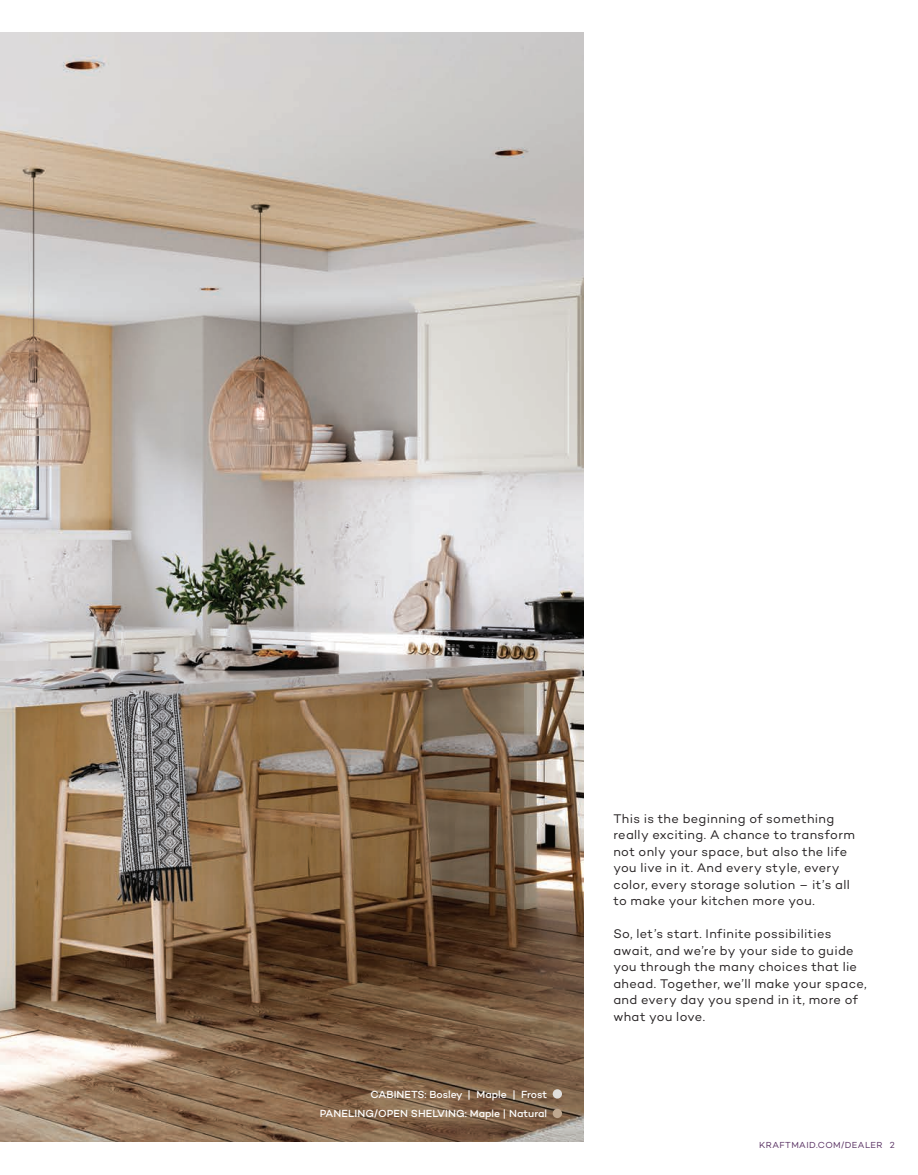
<style>
.page{position:relative;width:918px;height:1175px;background:#fff}
.page>*{position:absolute;margin:0;border:0;box-sizing:border-box;transform-origin:0 0}
.t1{font:12.75px/16.5px "Campton";letter-spacing:.025em;color:#231f20}
.t2{font:500 10.5px "Campton";color:#fff}
.t3{font:8.85px "Campton";letter-spacing:.045em;color:#552d5f}
</style>
<div class="page">
<img style="left:0;top:33px;width:583px;height:1108px">
<div style="left:553px;top:1089px;width:9px;height:9px;background:#e0dfdd;border-radius:50%"></div>
<div style="left:553px;top:1108px;width:9px;height:10px;background:#bfa78f;border-radius:50%"></div>
<p class="t2" style="left:370px;top:1087px;width:178px">CABINETS: Bosley | Maple | Frost</p>
<p class="t2" style="left:320px;top:1106px;width:229px">PANELING/OPEN SHELVING: Maple | Natural</p>
<p class="t1" style="left:613px;top:810px;width:243px">This is the beginning of something really exciting. A chance to transform not only your space, but also the life you live in it. And every style, every color, every storage solution – it’s all to make your kitchen more you.</p>
<p class="t1" style="left:613px;top:925px;width:255px">So, let’s start. Infinite possibilities await, and we’re by your side to guide you through the many choices that lie ahead. Together, we’ll make your space, and every day you spend in it, more of what you love.</p>
<p class="t3" style="left:759px;top:1139px;width:137px">KRAFTMAID.COM/DEALER 2</p>
</div>
